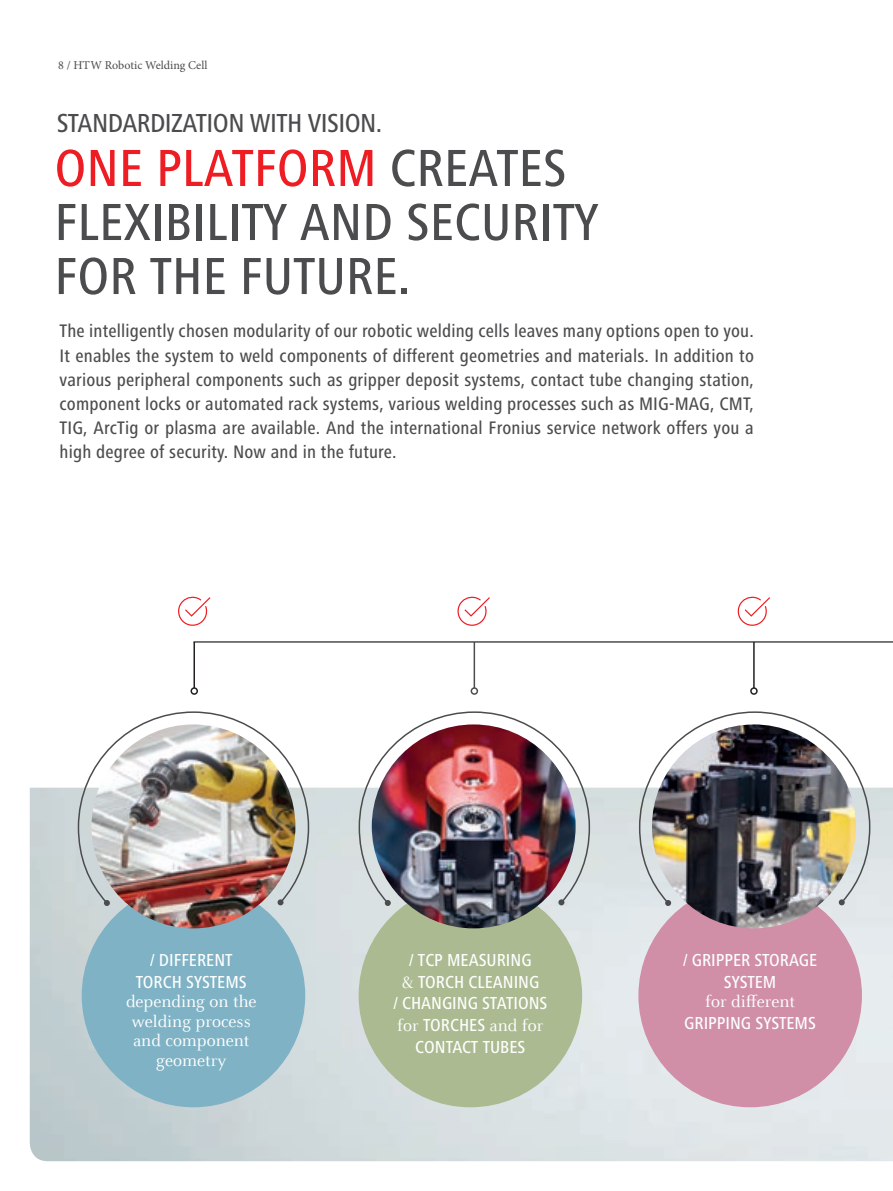
<style>
.page{position:relative;width:893px;height:1191px;background:#fff}
.page>*{position:absolute;margin:0;border:0;box-sizing:border-box;transform-origin:0 0}
.t1{font:500 condensed 54px/54px "Frutiger Next LTW1 G";color:#4b4c4d}
.t2{font:500 condensed 27px "Frutiger Next LTW1 G";letter-spacing:-.02em;color:#4b4c4d}
.t3{font:500 condensed 18.75px/24px "Frutiger Next LTW1 G";letter-spacing:.01em;color:#4b4c4d;text-align:justify}
.t4{font:500 condensed 18px/21.6px "Frutiger Next LTW1 G";color:#fff;text-align:center}
.t5{font:18px/19.5px "Celeste Offc Pro";color:#fff;text-align:center}
.t6{font:12px "Minion Pro";color:#4b4c4d}
.s1{color:#ee1d23}
.s2{font-family:"Celeste Offc Pro";font-weight:400;font-stretch:normal}
.s3{font-family:"Frutiger Next LTW1 G";font-weight:500;font-stretch:condensed}
</style>
<div class="page">
<img style="left:30px;top:787px;width:863px;height:374px">
<div style="left:82px;top:884px;width:222px;height:222px;background:#7eb2c4;border-radius:50%"></div>
<div style="left:359px;top:884px;width:222px;height:222px;background:#abba90;border-radius:50%"></div>
<div style="left:639px;top:884px;width:222px;height:222px;background:#d08fa7;border-radius:50%"></div>
<img style="left:92px;top:724px;width:203px;height:204px;border-radius:102px">
<img style="left:372px;top:724px;width:204px;height:204px;border-radius:102px">
<img style="left:652px;top:724px;width:204px;height:204px;border-radius:102px">
<hr style="left:193px;top:641px;width:700px;height:1px;background:#4b4c4d">
<hr style="left:753px;top:642px;width:2px;height:46px;background:#231f20">
<div style="left:750px;top:687px;width:8px;height:8px;border:2px solid #231f20;border-radius:50%"></div>
<hr style="left:474px;top:642px;width:1px;height:46px;background:#4b4c4d">
<div style="left:471px;top:687px;width:7px;height:8px;border:2px solid #4b4c4d;border-radius:50%"></div>
<hr style="left:193px;top:642px;width:2px;height:46px;background:#231f20">
<div style="left:190px;top:687px;width:8px;height:8px;border:2px solid #231f20;border-radius:50%"></div>
<svg style="left:178px;top:596px;width:33px;height:30px"></svg>
<svg style="left:457px;top:596px;width:33px;height:30px"></svg>
<svg style="left:737px;top:596px;width:33px;height:30px"></svg>
<img style="left:638px;top:711px;width:233px;height:194px">
<svg style="left:839px;top:899px;width:6px;height:6px"></svg>
<svg style="left:665px;top:900px;width:6px;height:6px"></svg>
<img style="left:358px;top:711px;width:233px;height:194px">
<svg style="left:558px;top:899px;width:6px;height:6px"></svg>
<svg style="left:385px;top:900px;width:6px;height:6px"></svg>
<img style="left:77px;top:711px;width:233px;height:194px">
<svg style="left:278px;top:899px;width:6px;height:6px"></svg>
<svg style="left:104px;top:900px;width:6px;height:6px"></svg>
<p class="t6" style="left:58px;top:57px;width:151px">8 / HTW Robotic Welding Cell</p>
<h2 class="t2" style="left:57px;top:108px;width:327px">STANDARDIZATION WITH VISION.</h2>
<h1 class="t1" style="left:54px;top:141px;width:545px"><span class="s1">ONE PLATFORM</span> CREATES<br>FLEXIBILITY AND SECURITY<br>FOR THE FUTURE.</h1>
<p class="t3" style="left:60px;top:319px;width:696px">The intelligently chosen modularity of our robotic welding cells leaves many options open to you.<br>It enables the system to weld components of different geometries and materials. In addition to various peripheral components such as gripper deposit systems, contact tube changing station, component locks or automated rack systems, various welding processes such as MIG-MAG, CMT, TIG, ArcTig or plasma are available. And the international Fronius service network offers you a high degree of security. Now and in the future.</p>
<p class="t4" style="left:136px;top:949px;width:112px">/ DIFFERENT<br>TORCH SYSTEMS</p>
<p class="t5" style="left:126px;top:991px;width:132px">depending on the welding process and component geometry</p>
<p class="t4" style="left:393px;top:949px;width:156px">/ TCP MEASURING<br><span class="s2">&amp;</span> TORCH CLEANING<br>/ CHANGING STATIONS</p>
<p class="t5" style="left:397px;top:1015px;width:148px">for <span class="s3">TORCHES</span> and for</p>
<p class="t4" style="left:415px;top:1036px;width:112px">CONTACT TUBES</p>
<p class="t4" style="left:683px;top:949px;width:136px">/ GRIPPER STORAGE<br>SYSTEM</p>
<p class="t5" style="left:705px;top:991px;width:92px">for different</p>
<p class="t4" style="left:684px;top:1012px;width:133px">GRIPPING SYSTEMS</p>
</div>
